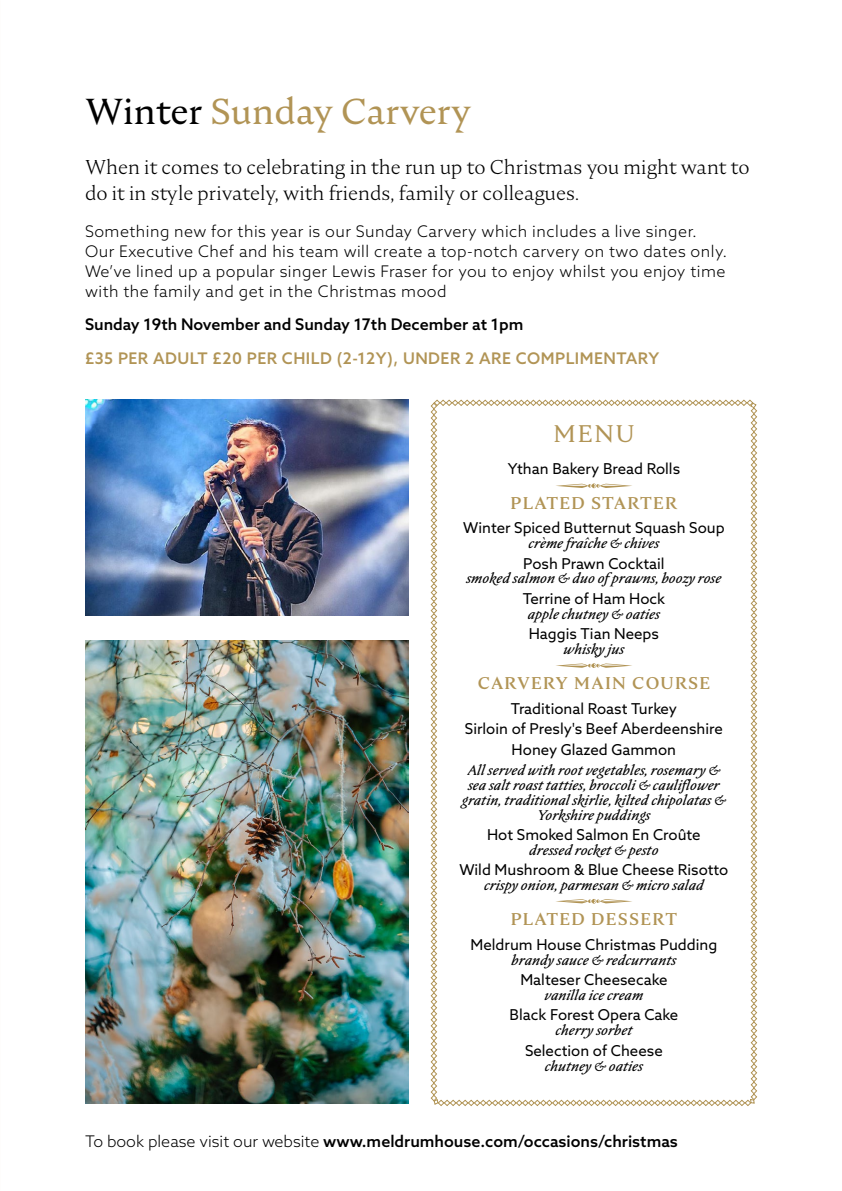
<style>
.page{position:relative;width:842px;height:1191px;background:#fff}
.page>*{position:absolute;margin:0;border:0;box-sizing:border-box;transform-origin:0 0}
.t1{font:36px "Nocturne Serif";color:#b19455}
.t2{font:24px "Nocturne Serif";color:#b19455}
.t3{font:300 20px/26px "Nocturne Serif";color:#000}
.t4{font:500 17px "Nocturne Serif";letter-spacing:.08em;color:#b19455}
.t5{font:300 16px/20px "Azo Sans";letter-spacing:.03em;color:#000}
.t6{font:500 16px "Azo Sans";color:#000}
.t7{font:500 16px "Azo Sans";letter-spacing:.03em;color:#b19455}
.t8{font:15px/20.4px "Azo Sans";color:#000;text-align:center}
.t9{font:italic 14px/14.8px "Nocturne Serif";color:#000;text-align:center}
.s1{color:#000}
.s2{font-weight:300}
</style>
<div class="page">
<img style="left:85px;top:641px;width:323px;height:462px">
<svg style="left:430px;top:399px;width:327px;height:707px"></svg>
<img style="left:85px;top:400px;width:323px;height:215px">
<h1 class="t1" style="left:85px;top:88px;width:388px"><span class="s1">Winter</span> Sunday Carvery</h1>
<h3 class="t3" style="left:85px;top:154px;width:666px">When it comes to celebrating in the run up to Christmas you might want to do it in style privately, with friends, family or colleagues.</h3>
<p class="t5" style="left:85px;top:221px;width:644px">Something new for this year is our Sunday Carvery which includes a live singer.<br>Our Executive Chef and his team will create a top-notch carvery on two dates only.<br>We’ve lined up a popular singer Lewis Fraser for you to enjoy whilst you enjoy time with the family and get in the Christmas mood</p>
<p class="t6" style="left:85px;top:314px;width:440px">Sunday 19th November and Sunday 17th December at 1pm</p>
<p class="t7" style="left:85px;top:347px;width:576px">£35 PER ADULT £20 PER CHILD (2-12Y), UNDER 2 ARE COMPLIMENTARY</p>
<h2 class="t2" style="left:553px;top:418px;width:82px">MENU</h2>
<p class="t8" style="left:508px;top:458px;width:174px">Ythan Bakery Bread Rolls</p>
<p class="t4" style="left:511px;top:492px;width:168px">PLATED STARTER</p>
<p class="t8" style="left:463px;top:517px;width:263px">Winter Spiced Butternut Squash Soup</p>
<p class="t9" style="left:529px;top:535px;width:132px">crème fraîche &amp; chives</p>
<p class="t8" style="left:523px;top:553px;width:143px">Posh Prawn Cocktail</p>
<p class="t9" style="left:466px;top:571px;width:257px">smoked salmon &amp; duo of prawns, boozy rose</p>
<p class="t8" style="left:523px;top:588px;width:144px">Terrine of Ham Hock</p>
<p class="t9" style="left:528px;top:606px;width:134px">apple chutney &amp; oaties</p>
<p class="t8" style="left:529px;top:623px;width:132px">Haggis Tian Neeps</p>
<p class="t9" style="left:563px;top:641px;width:62px">whisky jus</p>
<p class="t4" style="left:478px;top:672px;width:234px">CARVERY MAIN COURSE</p>
<p class="t8" style="left:465px;top:698px;width:259px">Traditional Roast Turkey<br>Sirloin of Presly's Beef Aberdeenshire<br>Honey Glazed Gammon</p>
<p class="t9" style="left:462px;top:762px;width:266px">All served with root vegetables, rosemary &amp; sea salt roast tatties, broccoli &amp; cauliflower gratin, traditional skirlie, kilted chipolatas &amp; Yorkshire puddings</p>
<p class="t8" style="left:487px;top:824px;width:215px">Hot Smoked Salmon En Croûte</p>
<p class="t9" style="left:529px;top:842px;width:131px">dressed rocket &amp; pesto</p>
<p class="t8" style="left:459px;top:859px;width:271px">Wild Mushroom &amp; Blue Cheese Risotto</p>
<p class="t9" style="left:484px;top:877px;width:221px">crispy onion, parmesan &amp; micro salad</p>
<p class="t4" style="left:511px;top:908px;width:168px">PLATED DESSERT</p>
<p class="t8" style="left:470px;top:934px;width:248px">Meldrum House Christmas Pudding</p>
<p class="t9" style="left:512px;top:952px;width:166px">brandy sauce &amp; redcurrants</p>
<p class="t8" style="left:520px;top:969px;width:148px">Malteser Cheesecake</p>
<p class="t9" style="left:545px;top:987px;width:100px">vanilla ice cream</p>
<p class="t8" style="left:510px;top:1004px;width:170px">Black Forest Opera Cake</p>
<p class="t9" style="left:555px;top:1022px;width:79px">cherry sorbet</p>
<p class="t8" style="left:525px;top:1040px;width:139px">Selection of Cheese</p>
<p class="t9" style="left:545px;top:1058px;width:100px">chutney &amp; oaties</p>
<p class="t6" style="left:85px;top:1130px;width:594px"><span class="s2">To book please visit our website</span> www.meldrumhouse.com/occasions/christmas</p>
</div>
